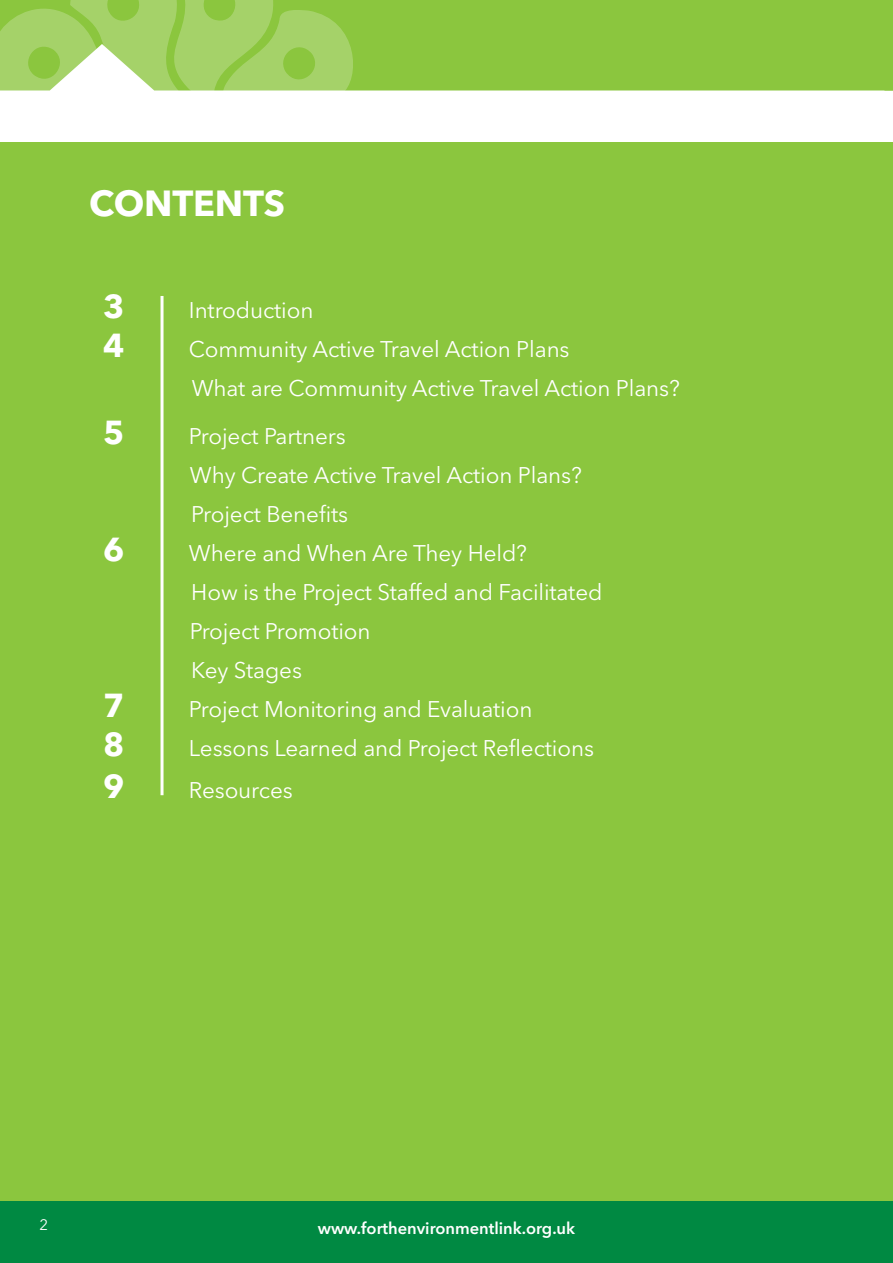
<style>
.page{position:relative;width:893px;height:1263px;background:#fff}
.page>*{position:absolute;margin:0;border:0;box-sizing:border-box;transform-origin:0 0}
.Large_Header_text{font:700 36px "Avenir Next LT Pro";letter-spacing:-.005em;color:#fff}
.Contents_Text{font:700 33px "Avenir Next LT Pro";color:#fff}
.Contents_Text-2{font:22.5px "Avenir Next LT Pro";letter-spacing:-.005em;color:#fff}
.Web_address_text_foo{font:600 16.5px "Avenir Next LT Pro";color:#fff}
.t1{font:15px "Avenir Next LT Pro";color:#fff}
</style>
<div class="page">
<div style="left:0;top:143px;width:893px;height:1120px;background:#8bc63e"></div>
<div style="left:0;top:1201px;width:893px;height:62px;background:#008942"></div>
<hr style="left:161px;top:296px;width:3px;height:499px;background:#fff">
<div style="left:384px;top:0;width:509px;height:90px;background:#8bc63e"></div>
<svg style="left:0;top:0;width:384px;height:91px;background:#a4d168"></svg>
<p class="Large_Header_text" style="left:89px;top:182px;width:197px">CONTENTS</p>
<p class="Contents_Text" style="left:103px;top:287px;width:23px">3</p>
<p class="Contents_Text-2" style="left:189px;top:297px;width:126px">Introduction</p>
<p class="Contents_Text" style="left:103px;top:326px;width:23px">4</p>
<p class="Contents_Text-2" style="left:189px;top:336px;width:382px">Community Active Travel Action Plans</p>
<p class="Contents_Text-2" style="left:192px;top:375px;width:490px">What are Community Active Travel Action Plans?</p>
<p class="Contents_Text" style="left:103px;top:412px;width:23px">5</p>
<p class="Contents_Text-2" style="left:189px;top:423px;width:158px">Project Partners</p>
<p class="Contents_Text-2" style="left:190px;top:462px;width:393px">Why Create Active Travel Action Plans?</p>
<p class="Contents_Text-2" style="left:191px;top:501px;width:158px">Project Benefits</p>
<p class="Contents_Text" style="left:103px;top:529px;width:23px">6</p>
<p class="Contents_Text-2" style="left:189px;top:540px;width:340px">Where and When Are They Held?</p>
<p class="Contents_Text-2" style="left:191px;top:579px;width:413px">How is the Project Staffed and Facilitated</p>
<p class="Contents_Text-2" style="left:190px;top:618px;width:182px">Project Promotion</p>
<p class="Contents_Text-2" style="left:191px;top:657px;width:112px">Key Stages</p>
<p class="Contents_Text" style="left:103px;top:685px;width:23px">7</p>
<p class="Contents_Text-2" style="left:189px;top:696px;width:345px">Project Monitoring and Evaluation</p>
<p class="Contents_Text" style="left:103px;top:724px;width:23px">8</p>
<p class="Contents_Text-2" style="left:189px;top:735px;width:406px">Lessons Learned and Project Reflections</p>
<p class="Contents_Text" style="left:103px;top:766px;width:23px">9</p>
<p class="Contents_Text-2" style="left:189px;top:777px;width:105px">Resources</p>
<p class="t1" style="left:39px;top:1215px;width:10px">2</p>
<p class="Web_address_text_foo" style="left:318px;top:1218px;width:247px">wwww.forthenvironmentlink.org</p>
<p class="Web_address_text_foo" style="left:357px;top:1218px;width:220px">.forthenvironmentlink.org.uk</p>
</div>
